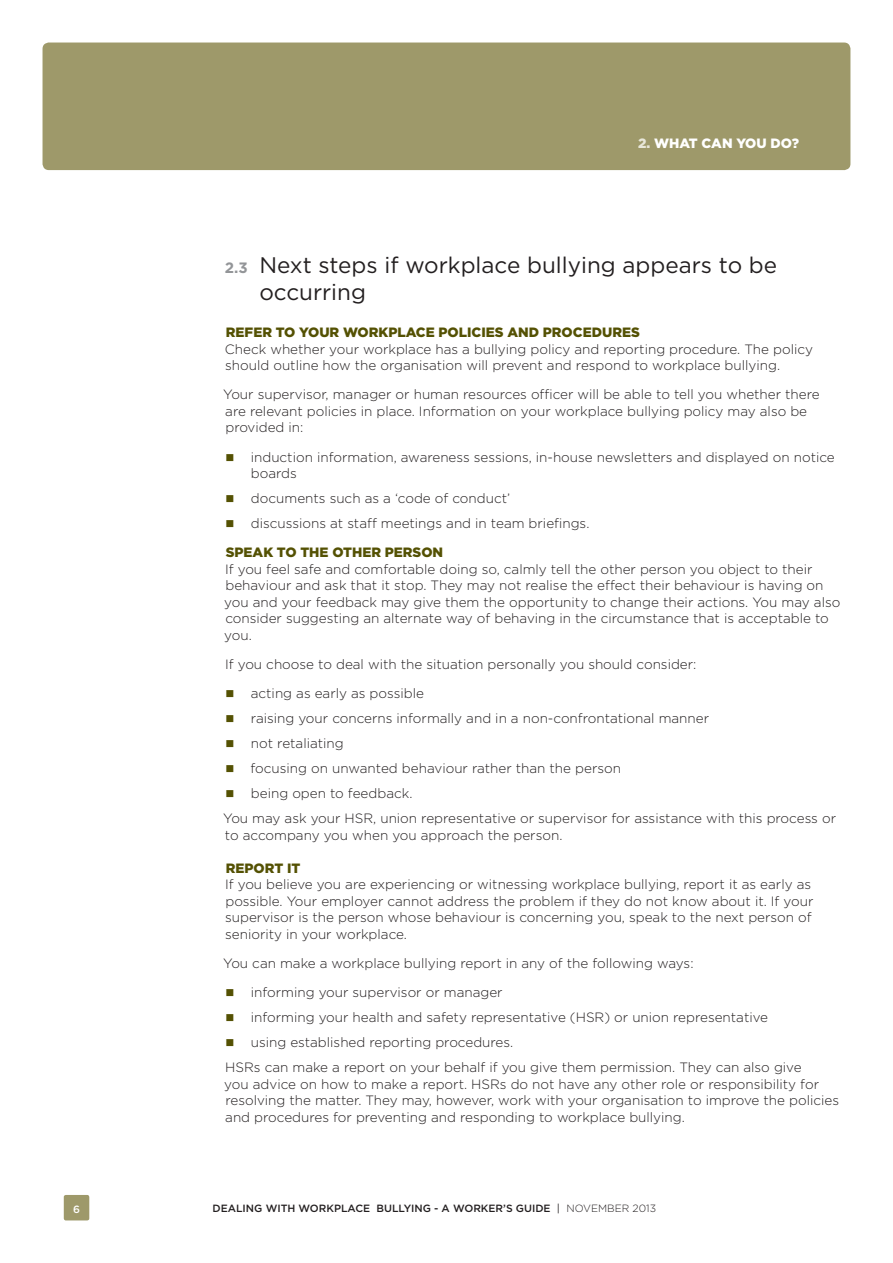
<style>
.page{position:relative;width:893px;height:1263px;background:#fff}
.page>*{position:absolute;margin:0;border:0;box-sizing:border-box;transform-origin:0 0}
.Header_2{font:22.5px/27px "Gotham";color:#231f20}
.Body_copy{font:300 13.5px/16.5px "Gotham";color:#231f20}
.Header_3{font:900 13.5px "Gotham";color:#545103}
.Running_header{font:900 13.5px "Gotham";color:#fff}
.t1{font:500 10.5px "Gotham";color:#231f20}
.t2{font:500 10.5px "Gotham";color:#fff}
.s1{color:#e8e7d9}
.s2{font-weight:700;font-size:15px;color:#939598}
.s3{font-weight:400}
.s4{font-weight:300}
</style>
<div class="page">
<div style="left:43px;top:43px;width:807px;height:127px;background:#9e996a;border-radius:6px"></div>
<div style="left:64px;top:1195px;width:25px;height:25px;background:#9e996a;border-radius:2px"></div>
<p class="Running_header" style="left:638px;top:135px;width:163px"><span class="s1">2.</span> WHAT CAN YOU DO?</p>
<h2 class="Header_2" style="left:259px;top:252px;width:519px;text-indent:-35px"><span class="s2">2.3</span> Next steps if workplace bullying appears to be occurring</h2>
<h3 class="Header_3" style="left:226px;top:324px;width:415px">REFER TO YOUR WORKPLACE POLICIES AND PROCEDURES</h3>
<p class="Body_copy" style="left:225px;top:340px;width:589px">Check whether your workplace has a bullying policy and reporting procedure. The policy should outline how the organisation will prevent and respond to workplace bullying.</p>
<p class="Body_copy" style="left:223px;top:386px;width:598px">Your supervisor, manager or human resources officer will be able to tell you whether there are relevant policies in place. Information on your workplace bullying policy may also be provided in:</p>
<p class="Body_copy" style="left:251px;top:448px;width:586px">induction information, awareness sessions, in-house newsletters and displayed on notice boards</p>
<p class="Body_copy" style="left:251px;top:490px;width:261px">documents such as a ‘code of conduct’</p>
<p class="Body_copy" style="left:251px;top:515px;width:340px">discussions at staff meetings and in team briefings.</p>
<h3 class="Header_3" style="left:226px;top:544px;width:219px">SPEAK TO THE OTHER PERSON</h3>
<p class="Body_copy" style="left:224px;top:560px;width:618px">If you feel safe and comfortable doing so, calmly tell the other person you object to their behaviour and ask that it stop. They may not realise the effect their behaviour is having on you and your feedback may give them the opportunity to change their actions. You may also consider suggesting an alternate way of behaving in the circumstance that is acceptable to you.</p>
<p class="Body_copy" style="left:225px;top:656px;width:473px">If you choose to deal with the situation personally you should consider:</p>
<p class="Body_copy" style="left:251px;top:685px;width:175px">acting as early as possible</p>
<p class="Body_copy" style="left:251px;top:710px;width:460px">raising your concerns informally and in a non-confrontational manner</p>
<p class="Body_copy" style="left:251px;top:735px;width:94px">not retaliating</p>
<p class="Body_copy" style="left:250px;top:760px;width:372px">focusing on unwanted behaviour rather than the person</p>
<p class="Body_copy" style="left:251px;top:785px;width:163px">being open to feedback.</p>
<p class="Body_copy" style="left:223px;top:810px;width:614px">You may ask your HSR, union representative or supervisor for assistance with this process or to accompany you when you approach the person.</p>
<h3 class="Header_3" style="left:226px;top:860px;width:76px">REPORT IT</h3>
<p class="Body_copy" style="left:225px;top:876px;width:590px">If you believe you are experiencing or witnessing workplace bullying, report it as early as possible. Your employer cannot address the problem if they do not know about it. If your supervisor is the person whose behaviour is concerning you, speak to the next person of seniority in your workplace.</p>
<p class="Body_copy" style="left:223px;top:955px;width:472px">You can make a workplace bullying report in any of the following ways:</p>
<p class="Body_copy" style="left:251px;top:984px;width:253px">informing your supervisor or manager</p>
<p class="Body_copy" style="left:251px;top:1009px;width:519px">informing your health and safety representative (HSR) or union representative</p>
<p class="Body_copy" style="left:251px;top:1034px;width:264px">using established reporting procedures.</p>
<p class="Body_copy" style="left:224px;top:1059px;width:616px">HSRs can make a report on your behalf if you give them permission. They can also give<br>you advice on how to make a report. HSRs do not have any other role or responsibility for resolving the matter. They may, however, work with your organisation to improve the policies and procedures for preventing and responding to workplace bullying.</p>
<p class="t2" style="left:73px;top:1202px;width:8px">6</p>
<p class="t1" style="left:213px;top:1201px;width:445px">DEALING WITH WORKPLACE BULLYING - A WORKER’S GUIDE <span class="s3">|</span> <span class="s4">NOVEMBER 2013</span></p>
</div>
